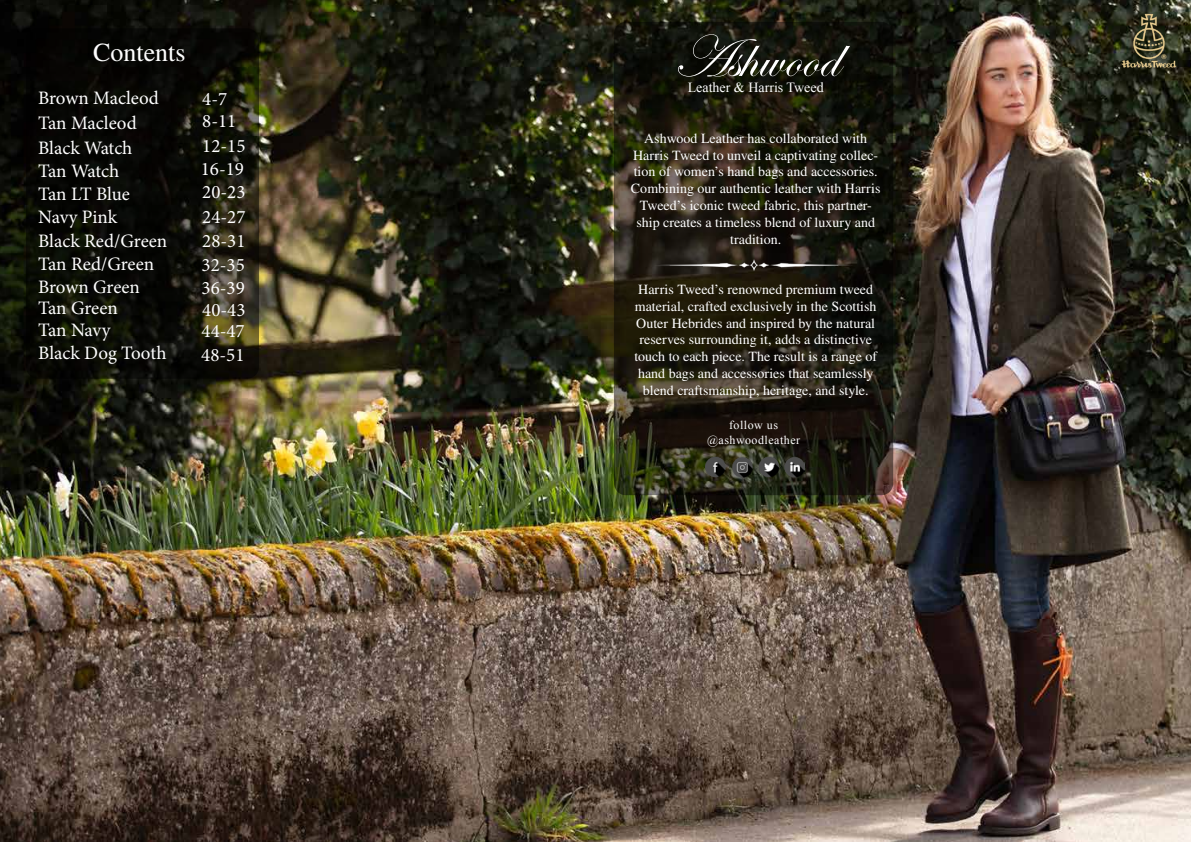
<style>
.page{position:relative;width:1191px;height:842px;background:#fff}
.page>*{position:absolute;margin:0;border:0;box-sizing:border-box;transform-origin:0 0}
.t1{font:60px "Edwardian Script ITC";color:#fff}
.t2{font:26px "STIX General";color:#fff}
.t3{font:19px/22.8px "Minion Pro";color:#fff}
.t4{font:14px/16.8px "STIX General";color:#fff;text-align:center}
.t5{font:14px "Times New Roman";color:#fff}
.t6{font:12px/14.4px "Times New Roman";letter-spacing:.04em;color:#fff;text-align:center}
</style>
<div class="page">
<img style="left:0;top:0;width:1191px;height:842px">
<svg style="left:26px;top:28px;width:233px;height:351px;background:#0f0f08"></svg>
<svg style="left:614px;top:22px;width:279px;height:473px;background:#221f13"></svg>
<div style="left:633px;top:36px;width:259px;height:374px;background:#000;opacity:.1"></div>
<img style="left:705px;top:447px;width:99px;height:39px">
<img style="left:654px;top:247px;width:200px;height:34px">
<img style="left:1118px;top:10px;width:61px;height:61px">
<h2 class="t2" style="left:93px;top:34px;width:94px">Contents</h2>
<h3 class="t3" style="left:38px;top:87px;width:122px">Brown Macleod</h3>
<h3 class="t3" style="left:202px;top:88px;width:36px;line-height:22.2px">4-7<br>8-11</h3>
<h3 class="t3" style="left:201px;top:135px;width:46px;text-align:justify">12-15<br>16-19<br>20-23</h3>
<h3 class="t3" style="left:202px;top:206px;width:45px;text-align:justify">24-27<br>28-31<br>32-35<br>36-39<br>40-43<br>44-47</h3>
<h3 class="t3" style="left:201px;top:344px;width:45px">48-51</h3>
<h3 class="t3" style="left:38px;top:111px;width:100px;line-height:24.7px">Tan Macleod<br>Black Watch</h3>
<h3 class="t3" style="left:38px;top:159px;width:131px;line-height:23.3px">Tan Watch<br>Tan LT Blue<br>Navy Pink<br>Black Red/Green<br>Tan Red/Green<br>Brown Green</h3>
<h3 class="t3" style="left:38px;top:298px;width:81px;line-height:21.4px">Tan Green<br>Tan Navy</h3>
<h3 class="t3" style="left:38px;top:342px;width:130px">Black Dog Tooth</h3>
<h1 class="t1" style="left:673px;top:24px;width:167px">Ashwood</h1>
<p class="t5" style="left:687px;top:78px;width:137px">Leather &amp; Harris Tweed</p>
<p class="t4" style="left:631px;top:130px;width:251px">Ashwood Leather has collaborated with Harris Tweed to unveil a captivating collec&shy;tion of women’s hand bags and accessories.<br>Combining our authentic leather with Harris Tweed’s iconic tweed fabric, this partner&shy;ship creates a timeless blend of luxury and tradition.</p>
<p class="t4" style="left:634px;top:281px;width:244px">Harris Tweed’s renowned premium tweed material, crafted exclusively in the Scottish Outer Hebrides and inspired by the natural reserves surrounding it, adds a distinctive touch to each piece. The result is a range of hand bags and accessories that seamlessly blend craftsmanship, heritage, and style.</p>
<p class="t6" style="left:707px;top:418px;width:95px">follow us @ashwoodleather</p>
</div>
